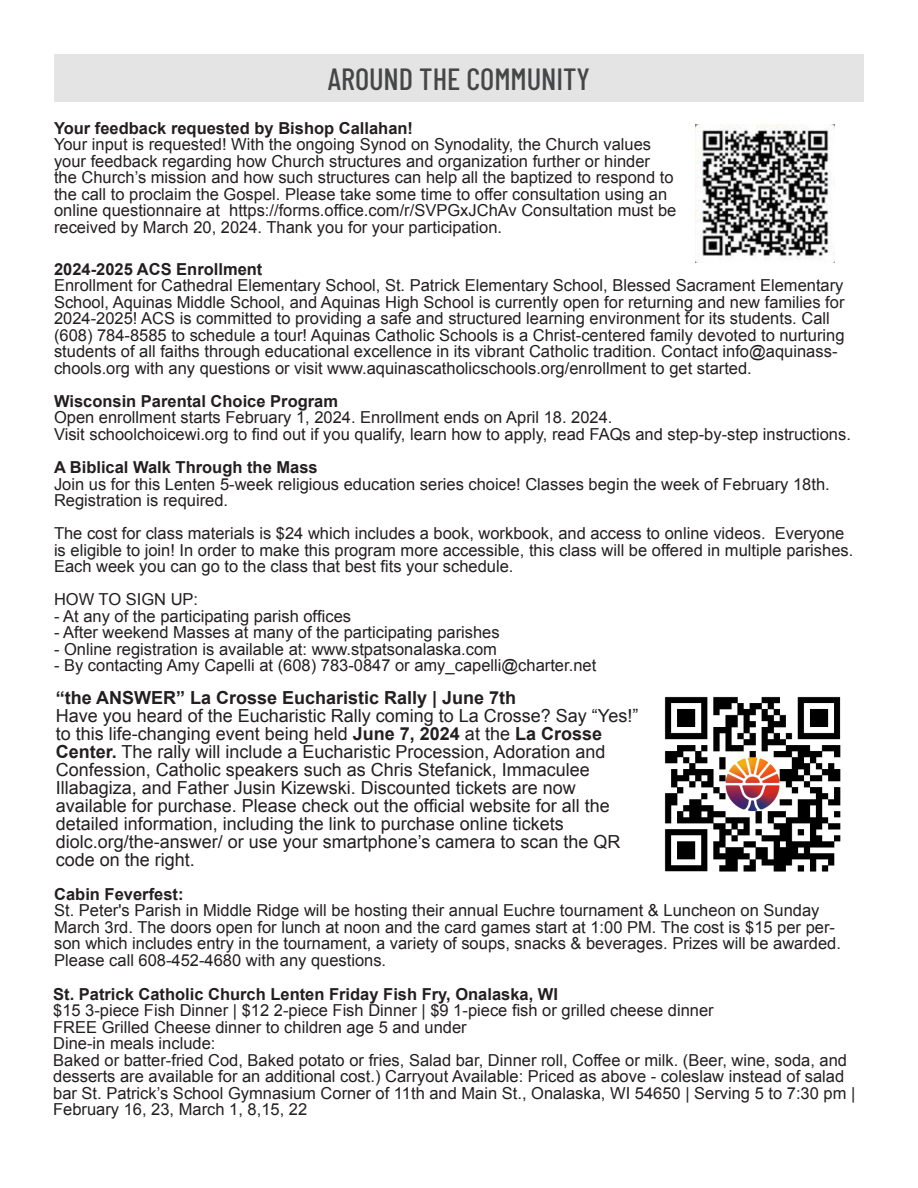
<style>
.page{position:relative;width:918px;height:1188px;background:#fff}
.page>*{position:absolute;margin:0;border:0;box-sizing:border-box;transform-origin:0 0}
.t1{font:500 30.6px "Barlow Condensed";color:#454647}
.t2{font:18px/18px "Arial";color:#231f20}
.t3{font:700 18px "Arial";color:#231f20}
.t4{font:16.5px/16.5px "Arial";color:#231f20}
.t5{font:700 16.5px "Arial";color:#231f20}
.s1{font-weight:700}
</style>
<div class="page">
<div style="left:55px;top:55px;width:808px;height:46px;background:#e5e4e4"></div>
<img style="left:695px;top:125px;width:139px;height:138px">
<img style="left:664px;top:696px;width:177px;height:176px">
<p class="t1" style="left:328px;top:58px;width:264px">AROUND THE COMMUNITY</p>
<p class="t5" style="left:54px;top:117px;width:361px">Your feedback requested by Bishop Callahan!</p>
<p class="t4" style="left:54px;top:136px;width:624px">Your input is requested! With the ongoing Synod on Synodality, the Church values your feedback regarding how Church structures and organization further or hinder the Church’s mission and how such structures can help all the baptized to respond to the call to proclaim the Gospel. Please take some time to offer consultation using an online questionnaire at https://forms.office.com/r/SVPGxJChAv Consultation must be received by March 20, 2024. Thank you for your participation.</p>
<p class="t5" style="left:54px;top:258px;width:210px">2024-2025 ACS Enrollment</p>
<p class="t4" style="left:54px;top:277px;width:792px">Enrollment for Cathedral Elementary School, St. Patrick Elementary School, Blessed Sacrament Elementary School, Aquinas Middle School, and Aquinas High School is currently open for returning and new families for 2024-2025! ACS is committed to providing a safe and structured learning environment for its students. Call (608) 784-8585 to schedule a tour! Aquinas Catholic Schools is a Christ-centered family devoted to nurturing students of all faiths through educational excellence in its vibrant Catholic tradition. Contact info@aquinass&shy;chools.org with any questions or visit www.aquinascatholicschools.org/enrollment to get started.</p>
<p class="t5" style="left:54px;top:390px;width:286px">Wisconsin Parental Choice Program</p>
<p class="t4" style="left:54px;top:409px;width:560px">Open enrollment starts February 1, 2024. Enrollment ends on April 18. 2024.</p>
<p class="t4" style="left:54px;top:426px;width:798px">Visit schoolchoicewi.org to find out if you qualify, learn how to apply, read FAQs and step-by-step instructions.</p>
<p class="t5" style="left:54px;top:457px;width:265px">A Biblical Walk Through the Mass</p>
<p class="t4" style="left:54px;top:476px;width:777px">Join us for this Lenten 5-week religious education series choice! Classes begin the week of February 18th.<br>Registration is required.</p>
<p class="t4" style="left:54px;top:525px;width:801px">The cost for class materials is $24 which includes a book, workbook, and access to online videos. Everyone is eligible to join! In order to make this program more accessible, this class will be offered in multiple parishes.<br>Each week you can go to the class that best fits your schedule.</p>
<p class="t4" style="left:54px;top:591px;width:146px">HOW TO SIGN UP:</p>
<p class="t4" style="left:54px;top:608px;width:299px">- At any of the participating parish offices</p>
<p class="t4" style="left:54px;top:624px;width:447px">- After weekend Masses at many of the participating parishes</p>
<p class="t4" style="left:54px;top:641px;width:444px">- Online registration is available at: www.stpatsonalaska.com</p>
<p class="t4" style="left:54px;top:657px;width:544px">- By contacting Amy Capelli at (608) 783-0847 or amy_capelli@charter.net</p>
<p class="t3" style="left:56px;top:686px;width:462px">“the ANSWER” La Crosse Eucharistic Rally | June 7th</p>
<p class="t2" style="left:56px;top:707px;width:584px">Have you heard of the Eucharistic Rally coming to La Crosse? Say “Yes!” to this life-changing event being held <span class="s1">June 7, 2024</span> at the <span class="s1">La Crosse Center.</span> The rally will include a Eucharistic Procession, Adoration and Confession, Catholic speakers such as Chris Stefanick, Immaculee</p>
<p class="t2" style="left:56px;top:779px;width:522px">Illabagiza, and Father Jusin Kizewski. Discounted tickets are now</p>
<p class="t2" style="left:56px;top:797px;width:556px">available for purchase. Please check out the official website for all the detailed information, including the link to purchase online tickets</p>
<p class="t2" style="left:56px;top:833px;width:566px">diolc.org/the-answer/ or use your smartphone’s camera to scan the QR code on the right.</p>
<p class="t5" style="left:54px;top:883px;width:131px">Cabin Feverfest:</p>
<p class="t4" style="left:54px;top:902px;width:788px">St. Peter's Parish in Middle Ridge will be hosting their annual Euchre tournament &amp; Luncheon on Sunday March 3rd. The doors open for lunch at noon and the card games start at 1:00 PM. The cost is $15 per per&shy;son which includes entry in the tournament, a variety of soups, snacks &amp; beverages. Prizes will be awarded.<br>Please call 608-452-4680 with any questions.</p>
<p class="t5" style="left:53px;top:983px;width:506px">St. Patrick Catholic Church Lenten Friday Fish Fry, Onalaska, WI</p>
<p class="t4" style="left:53px;top:1002px;width:662px">$15 3-piece Fish Dinner | $12 2-piece Fish Dinner | $9 1-piece fish or grilled cheese dinner</p>
<p class="t4" style="left:53px;top:1019px;width:415px">FREE Grilled Cheese dinner to children age 5 and under</p>
<p class="t4" style="left:53px;top:1035px;width:164px">Dine-in meals include:</p>
<p class="t4" style="left:53px;top:1052px;width:804px">Baked or batter-fried Cod, Baked potato or fries, Salad bar, Dinner roll, Coffee or milk. (Beer, wine, soda, and desserts are available for an additional cost.) Carryout Available: Priced as above - coleslaw instead of salad bar St. Patrick’s School Gymnasium Corner of 11th and Main St., Onalaska, WI 54650 | Serving 5 to 7:30 pm | February 16, 23, March 1, 8,15, 22</p>
</div>
